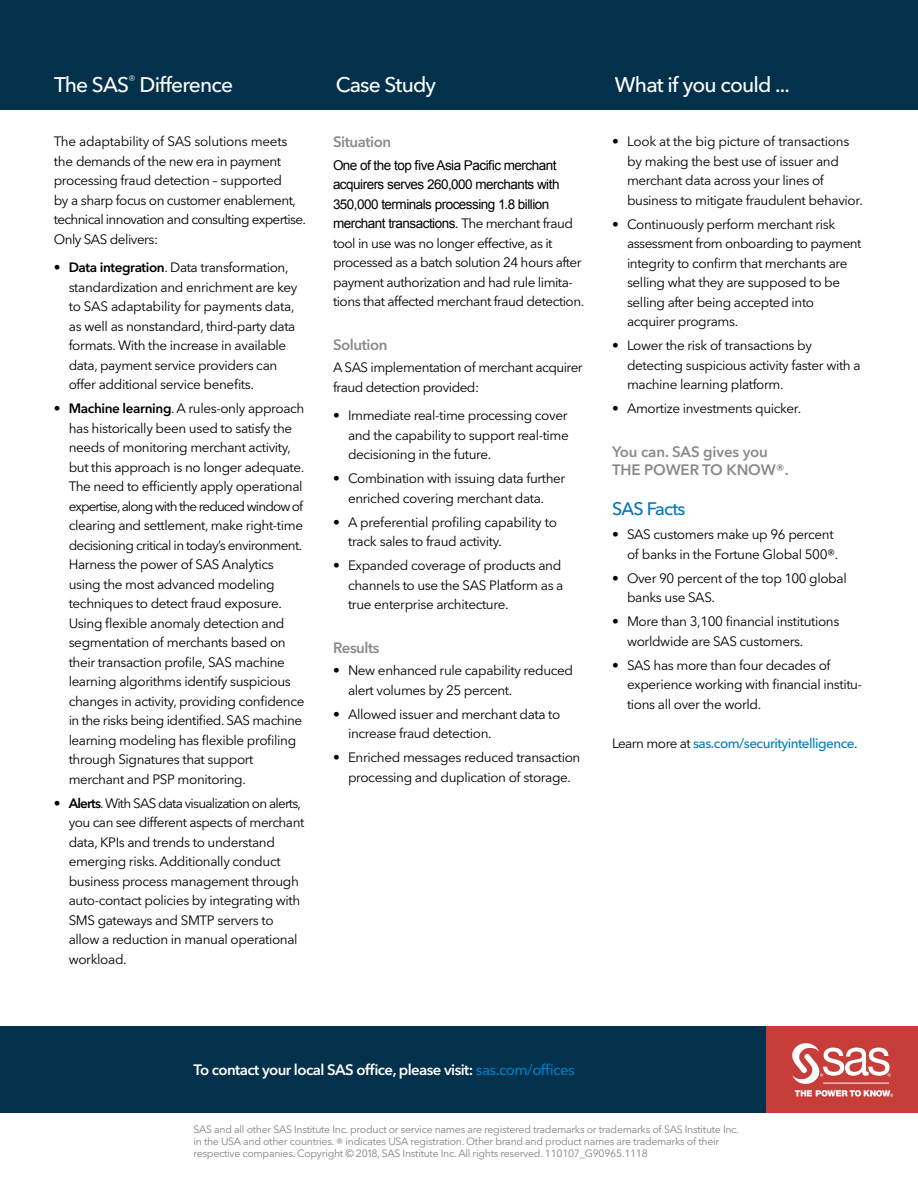
<style>
.page{position:relative;width:918px;height:1188px;background:#fff}
.page>*{position:absolute;margin:0;border:0;box-sizing:border-box;transform-origin:0 0}
.SAS_Difference_-Whit{font:500 21px "Avenir Next W1 G";letter-spacing:-.04em;color:#fff}
.Subhead-2-Sky{font:500 18px "Avenir Next W1 G";letter-spacing:-.045em;color:#0074bd}
.Subhead_3-Gray{font:600 15px/18px "Avenir Next W1 G";letter-spacing:-.025em;color:#8c8a89}
.Body{font:600 15px "Avenir Next W1 G";letter-spacing:-.04em;color:#fff}
.Body-2{font:13.5px/19.5px "Avenir Next W1 G";letter-spacing:-.03em;color:#000}
.Body_before_bullet{font:13.5px/19.5px "Avenir Next W1 G";letter-spacing:-.035em;color:#000}
.Body-3{font:500 13.5px "Avenir Next W1 G";letter-spacing:-.035em;color:#007cc2}
.t1{font:10.5px/12px "Avenir Next W1 G";letter-spacing:-.025em;color:#7f8284}
.s1{font-weight:600}
.s2{font-family:"Arial"}
.s3{font-weight:400;color:#000}
.s4{font-weight:500;color:#007cc2}
.s5{font-size:12px}
</style>
<div class="page">
<div style="left:0;top:1026px;width:770px;height:87px;background:#03304b"></div>
<div style="left:767px;top:1026px;width:151px;height:87px;background:#c63d3a"></div>
<div style="left:0;top:0;width:918px;height:109px;background:#03304b"></div>
<svg style="left:792px;top:1043px;width:101px;height:54px"></svg>
<hr style="left:823px;top:1083px;width:66px;height:1px;background:#fff">
<p class="SAS_Difference_-Whit" style="left:54px;top:72px;width:181px">The SAS<sup>®</sup> Difference</p>
<p class="SAS_Difference_-Whit" style="left:336px;top:72px;width:102px">Case Study</p>
<p class="SAS_Difference_-Whit" style="left:615px;top:72px;width:176px">What if you could ...</p>
<p class="Body_before_bullet" style="left:54px;top:132px;width:254px">The adaptability of SAS solutions meets the demands of the new era in payment processing fraud detection – supported<br>by a sharp focus on customer enablement, technical innovation and consulting expertise.<br>Only SAS delivers:</p>
<p class="Body-2" style="left:69px;top:258px;width:230px;text-indent:-15px"><span class="s1">• Data integration</span>. Data transformation, standardization and enrichment are key to SAS adaptability for payments data, as well as nonstandard, third-party data formats. With the increase in available data, payment service providers can offer additional service benefits.</p>
<p class="Body-2" style="left:69px;top:399px;width:237px;text-indent:-15px"><span class="s1">• Machine learning</span>. A rules-only approach has historically been used to satisfy the needs of monitoring merchant activity, but this approach is no longer adequate.<br>The need to efficiently apply operational expertise, along with the reduced window of clearing and settlement, make right-time decisioning critical in today’s environment.<br>Harness the power of SAS Analytics using the most advanced modeling techniques to detect fraud exposure.<br>Using flexible anomaly detection and segmentation of merchants based on their transaction profile, SAS machine learning algorithms identify suspicious changes in activity, providing confidence in the risks being identified. SAS machine learning modeling has flexible profiling through Signatures that support merchant and PSP monitoring.</p>
<p class="Body-2" style="left:69px;top:793px;width:237px;text-indent:-15px"><span class="s1">• Alerts</span>. With SAS data visualization on alerts, you can see different aspects of merchant data, KPIs and trends to understand emerging risks. Additionally conduct business process management through auto-contact policies by integrating with SMS gateways and SMTP servers to allow a reduction in manual operational workload.</p>
<p class="Subhead_3-Gray" style="left:333px;top:133px;width:60px">Situation</p>
<p class="Body-2" style="left:333px;top:156px;width:253px"><span class="s2">One of the top five Asia Pacific merchant acquirers serves 260,000 merchants with 350,000 terminals processing 1.8 billion merchant transactions.</span> The merchant fraud tool in use was no longer effective, as it processed as a batch solution 24 hours after payment authorization and had rule limita&shy;tions that affected merchant fraud detection.</p>
<p class="Subhead_3-Gray" style="left:333px;top:336px;width:56px">Solution</p>
<p class="Body_before_bullet" style="left:333px;top:358px;width:251px">A SAS implementation of merchant acquirer fraud detection provided:</p>
<p class="Body-2" style="left:348px;top:406px;width:222px;text-align:justify;text-indent:-15px">• Immediate real-time processing cover and the capability to support real-time decisioning in the future.</p>
<p class="Body-2" style="left:333px;top:469px;width:234px;text-align:center">• Combination with issuing data further enriched covering merchant data.</p>
<p class="Body-2" style="left:348px;top:513px;width:211px;text-indent:-15px">• A preferential profiling capability to track sales to fraud activity.</p>
<p class="Body-2" style="left:348px;top:556px;width:217px;text-indent:-15px">• Expanded coverage of products and channels to use the SAS Platform as a true enterprise architecture.</p>
<p class="Subhead_3-Gray" style="left:333px;top:639px;width:48px">Results</p>
<p class="Body-2" style="left:348px;top:661px;width:227px;text-indent:-15px">• New enhanced rule capability reduced alert volumes by 25 percent.</p>
<p class="Body-2" style="left:348px;top:705px;width:214px;text-indent:-15px">• Allowed issuer and merchant data to increase fraud detection.</p>
<p class="Body-2" style="left:333px;top:748px;width:249px;text-align:center">• Enriched messages reduced transaction processing and duplication of storage.</p>
<p class="Body-2" style="left:627px;top:132px;width:237px;text-indent:-15px">• Look at the big picture of transactions by making the best use of issuer and merchant data across your lines of business to mitigate fraudulent behavior.</p>
<p class="Body-2" style="left:627px;top:214px;width:236px;text-indent:-15px">• Continuously perform merchant risk assessment from onboarding to payment integrity to confirm that merchants are selling what they are supposed to be selling after being accepted into acquirer programs.</p>
<p class="Body-2" style="left:627px;top:336px;width:235px;text-indent:-15px">• Lower the risk of transactions by detecting suspicious activity faster with a machine learning platform.</p>
<p class="Body-2" style="left:612px;top:399px;width:191px">• Amortize investments quicker.</p>
<p class="Subhead_3-Gray" style="left:612px;top:443px;width:178px">You can. SAS gives you<br>THE POWER TO KNOW®.</p>
<p class="Subhead-2-Sky" style="left:612px;top:498px;width:75px">SAS Facts</p>
<p class="Body-2" style="left:627px;top:525px;width:213px;text-indent:-15px">• SAS customers make up 96 percent of banks in the Fortune Global 500®.</p>
<p class="Body-2" style="left:627px;top:568px;width:221px;text-indent:-15px">• Over 90 percent of the top 100 global banks use SAS.</p>
<p class="Body-2" style="left:627px;top:612px;width:214px;text-indent:-15px">• More than 3,100 financial institutions worldwide are SAS customers.</p>
<p class="Body-2" style="left:627px;top:655px;width:237px;text-indent:-15px">• SAS has more than four decades of experience working with financial institu&shy;tions all over the world.</p>
<p class="Body-3" style="left:612px;top:735px;width:247px"><span class="s3">Learn more at</span> sas.com/securityintelligence<span class="s3">.</span></p>
<p class="Body" style="left:194px;top:1061px;width:383px">To contact your local SAS office, please visit: <span class="s4">sas.com/offices</span></p>
<p class="t1" style="left:194px;top:1124px;width:547px">SAS and all other SAS Institute Inc. product or service names are registered trademarks or trademarks of SAS Institute Inc. in the USA and other countries. <span class="s5">®</span> indicates USA registration. Other brand and product names are trademarks of their respective companies. Copyright © 2018, SAS Institute Inc. All rights reserved. 110107_G90965.1118</p>
</div>
